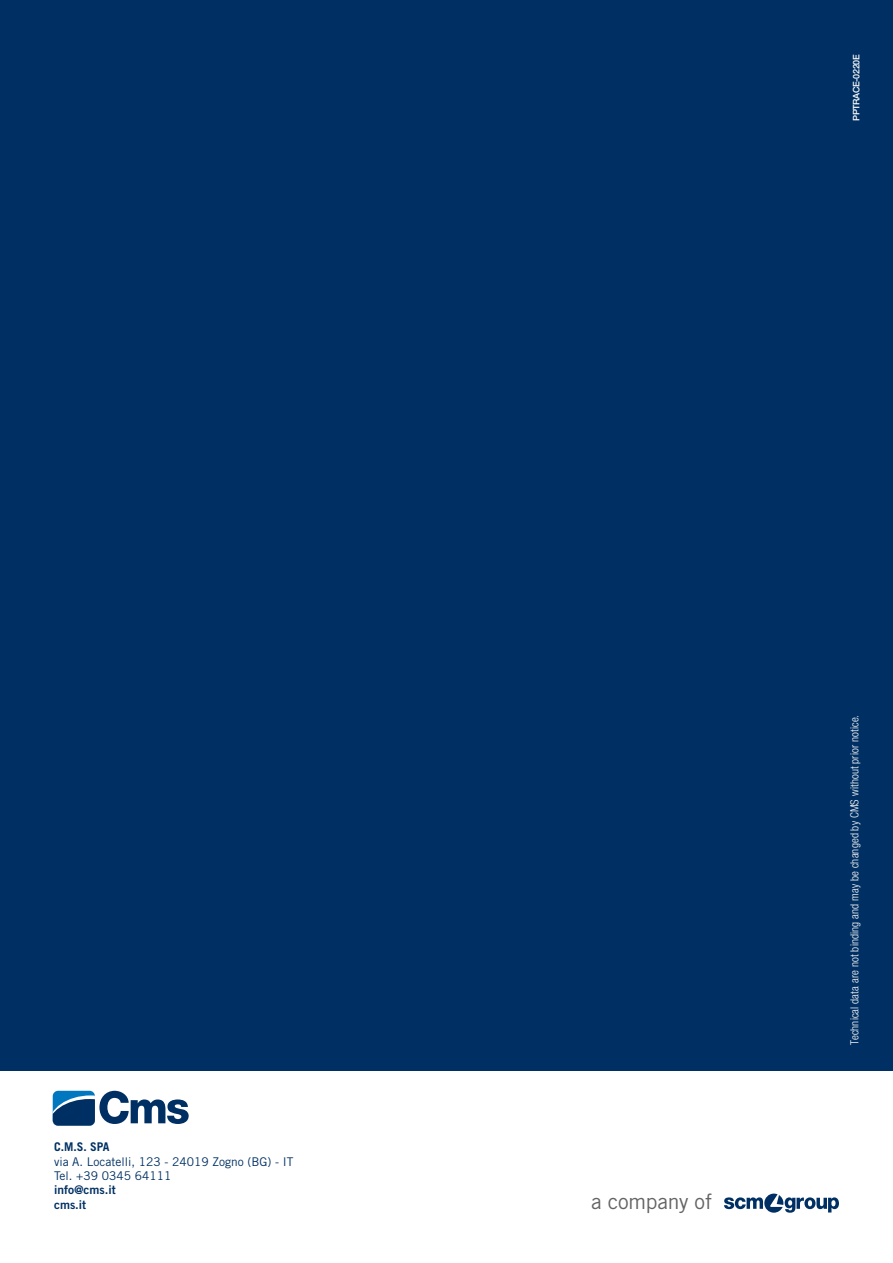
<style>
.page{position:relative;width:893px;height:1263px;background:#fff}
.page>*{position:absolute;margin:0;border:0;box-sizing:border-box;transform-origin:0 0}
.t1{font:21.15px "Trade Gothic LT Std";letter-spacing:-.01em;color:#646363}
.t2{font:12px/14.4px "Trade Gothic LT Std";color:#003063}
.t3{font:12px/14.4px "Trade Gothic LT Std Bd 2";color:#003063}
.t4{font:700 12px "Trade Gothic LT Std";color:#003063}
.t5{font:300 condensed 11.25px "Helvetica Neue LT Std";letter-spacing:.01em;color:#fff}
.t6{font:500 9px "Helvetica Neue LT Std";letter-spacing:-.04em;color:#fff}
</style>
<div class="page">
<div style="left:0;top:0;width:893px;height:1070px;background:#003063"></div>
<svg style="left:53px;top:1091px;width:136px;height:35px"></svg>
<svg style="left:724px;top:1193px;width:115px;height:20px"></svg>
<p class="t6" style="left:851px;top:121px;width:68px;rotate:-90deg">PPTRACE-0220E</p>
<p class="t4" style="left:54px;top:1139px;width:57px">C.M.S. SPA</p>
<p class="t2" style="left:54px;top:1154px;width:241px">via A. Locatelli, 123 - 24019 Zogno (BG) - IT<br>Tel. +39 0345 64111</p>
<p class="t3" style="left:54px;top:1183px;width:63px">info@cms.it cms.it</p>
<h1 class="t1" style="left:591px;top:1188px;width:122px">a company of</h1>
<p class="t5" style="left:848px;top:1044px;width:331px;rotate:-90deg">Technical data are not binding and may be changed by CMS without prior notice.</p>
</div>
